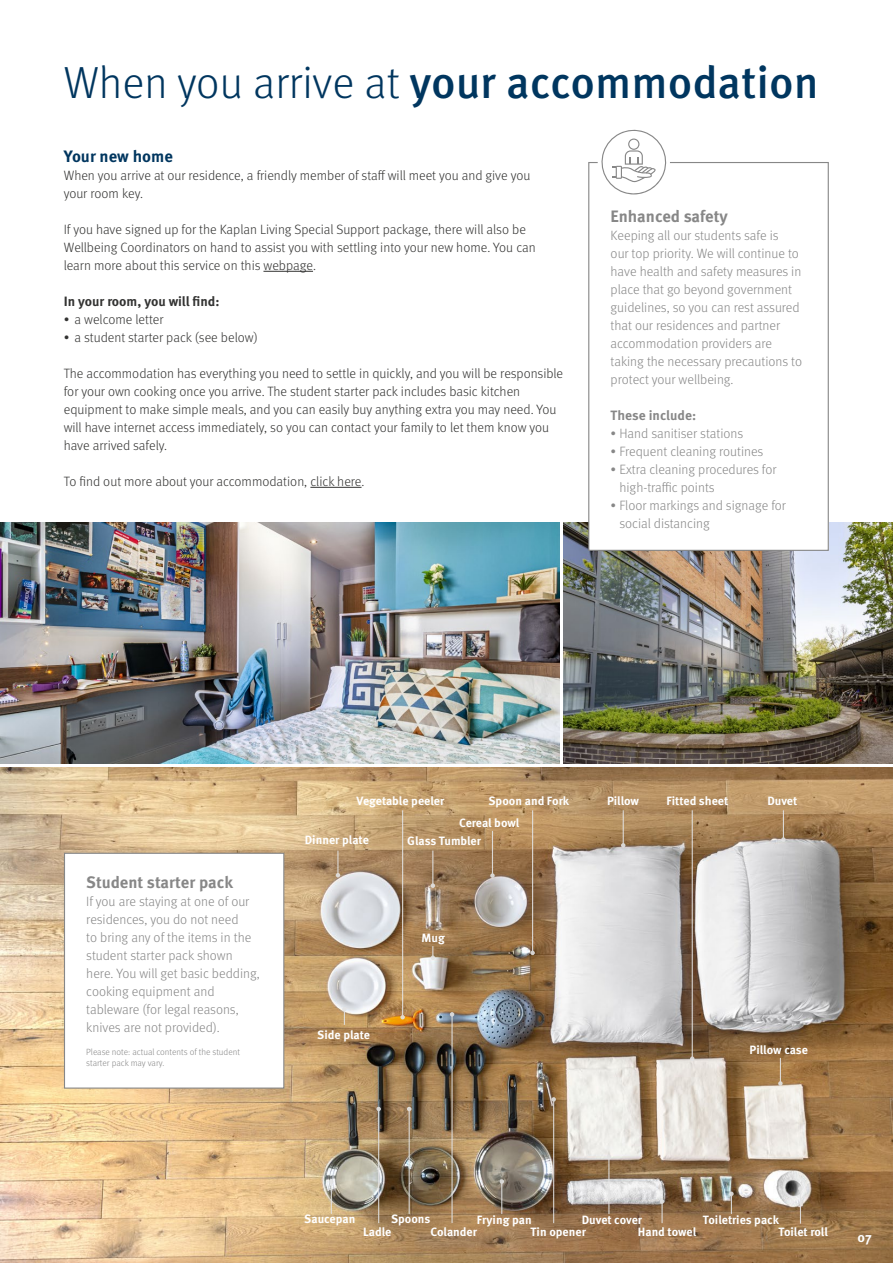
<style>
.page{position:relative;width:893px;height:1263px;background:#fff}
.page>*{position:absolute;margin:0;border:0;box-sizing:border-box;transform-origin:0 0}
.t1{font:500 45px "Meta Pro";color:#00365f}
.t2{font:700 16.5px "Meta Pro";color:#878787}
.t3{font:700 16.5px "Meta Pro";color:#00365f}
.t4{font:300 13.5px/18px "Meta Pro";color:#333332}
.t5{font:300 13.5px/18px "Meta Pro";color:#878787}
.t6{font:700 13.5px "Meta Pro";color:#333332}
.t7{font:700 13.5px "Meta Pro";color:#878787}
.t8{font:700 13.5px "Meta Pro";color:#fff}
.t9{font:700 12px/11.9px "Meta Pro";color:#fff}
.t10{font:300 9px/10.8px "Meta Pro";color:#878787}
.s1{font-weight:300}
</style>
<div class="page">
<img style="left:0;top:522px;width:559px;height:241px">
<img style="left:564px;top:522px;width:329px;height:241px">
<img style="left:0;top:767px;width:893px;height:496px">
<svg style="left:342px;top:1007px;width:5px;height:18px"></svg>
<svg style="left:729px;top:1191px;width:5px;height:23px"></svg>
<hr style="left:800px;top:1188px;width:1px;height:35px;background:#e3e3e3">
<svg style="left:798px;top:1186px;width:5px;height:5px"></svg>
<hr style="left:608px;top:1157px;width:1px;height:57px;background:#e3e3e3">
<svg style="left:607px;top:1154px;width:4px;height:5px"></svg>
<hr style="left:501px;top:1181px;width:1px;height:33px;background:#e3e3e3">
<svg style="left:499px;top:1179px;width:5px;height:5px"></svg>
<hr style="left:553px;top:1099px;width:1px;height:124px;background:#e3e3e3">
<svg style="left:551px;top:1097px;width:5px;height:5px"></svg>
<hr style="left:331px;top:1182px;width:1px;height:32px;background:#e3e3e3">
<svg style="left:329px;top:1179px;width:5px;height:5px"></svg>
<hr style="left:378px;top:1109px;width:1px;height:114px;background:#e3e3e3">
<svg style="left:376px;top:1107px;width:5px;height:4px"></svg>
<hr style="left:409px;top:1109px;width:1px;height:105px;background:#e3e3e3">
<svg style="left:407px;top:1107px;width:4px;height:4px"></svg>
<hr style="left:661px;top:1201px;width:2px;height:22px;background:#e3e3e3">
<svg style="left:660px;top:1199px;width:4px;height:5px"></svg>
<hr style="left:623px;top:810px;width:1px;height:35px;background:#e3e3e3">
<svg style="left:621px;top:843px;width:4px;height:5px"></svg>
<hr style="left:492px;top:831px;width:1px;height:44px;background:#e3e3e3">
<svg style="left:490px;top:873px;width:5px;height:5px"></svg>
<hr style="left:432px;top:850px;width:1px;height:36px;background:#e3e3e3">
<svg style="left:431px;top:883px;width:4px;height:5px"></svg>
<svg style="left:431px;top:946px;width:4px;height:14px"></svg>
<hr style="left:402px;top:810px;width:1px;height:207px;background:#e3e3e3">
<svg style="left:400px;top:1015px;width:5px;height:4px"></svg>
<svg style="left:336px;top:850px;width:4px;height:27px"></svg>
<hr style="left:532px;top:810px;width:1px;height:143px;background:#e3e3e3">
<svg style="left:530px;top:951px;width:5px;height:4px"></svg>
<hr style="left:451px;top:1014px;width:2px;height:209px;background:#e3e3e3">
<svg style="left:450px;top:1012px;width:4px;height:4px"></svg>
<svg style="left:781px;top:810px;width:5px;height:32px"></svg>
<svg style="left:778px;top:1058px;width:5px;height:28px"></svg>
<hr style="left:692px;top:810px;width:1px;height:249px;background:#e3e3e3">
<svg style="left:690px;top:1056px;width:4px;height:5px"></svg>
<hr style="left:263px;top:271px;width:50px;height:1px;background:#333332">
<hr style="left:310px;top:487px;width:52px;height:1px;background:#333332">
<div style="left:64px;top:853px;width:220px;height:235px;background:#fff"></div>
<div style="left:64px;top:853px;width:220px;height:236px;border:1px solid #878787"></div>
<div style="left:589px;top:163px;width:239px;height:387px;background:#fff"></div>
<div style="left:588px;top:162px;width:241px;height:389px;border:1px solid #878787"></div>
<svg style="left:597px;top:129px;width:73px;height:66px"></svg>
<h1 class="t1" style="left:64px;top:48px;width:756px"><span class="s1">When you arrive at</span> your accommodation</h1>
<p class="t3" style="left:64px;top:143px;width:111px">Your new home</p>
<p class="t4" style="left:64px;top:166px;width:468px">When you arrive at our residence, a friendly member of staff will meet you and give you your room key.</p>
<p class="t4" style="left:64px;top:220px;width:473px">If you have signed up for the Kaplan Living Special Support package, there will also be<br>Wellbeing Coordinators on hand to assist you with settling into your new home. You can learn more about this service on this webpage.</p>
<p class="t6" style="left:64px;top:291px;width:157px">In your room, you will find:</p>
<p class="t4" style="left:64px;top:310px;width:101px">• a welcome letter</p>
<p class="t4" style="left:64px;top:328px;width:195px">• a student starter pack (see below)</p>
<p class="t4" style="left:64px;top:364px;width:501px">The accommodation has everything you need to settle in quickly, and you will be responsible for your own cooking once you arrive. The student starter pack includes basic kitchen equipment to make simple meals, and you can easily buy anything extra you may need. You will have internet access immediately, so you can contact your family to let them know you have arrived safely.</p>
<p class="t4" style="left:64px;top:472px;width:302px">To find out more about your accommodation, click here.</p>
<p class="t2" style="left:611px;top:204px;width:119px">Enhanced safety</p>
<p class="t5" style="left:611px;top:226px;width:193px">Keeping all our students safe is<br>our top priority. We will continue to have health and safety measures in place that go beyond government guidelines, so you can rest assured that our residences and partner accommodation providers are taking the necessary precautions to protect your wellbeing.</p>
<p class="t7" style="left:611px;top:405px;width:87px">These include:</p>
<p class="t5" style="left:611px;top:424px;width:134px">• Hand sanitiser stations</p>
<p class="t5" style="left:611px;top:442px;width:154px">• Frequent cleaning routines</p>
<p class="t5" style="left:619px;top:460px;width:159px;text-indent:-9px">• Extra cleaning procedures for high-traffic points</p>
<p class="t5" style="left:619px;top:496px;width:168px;text-indent:-9px">• Floor markings and signage for social distancing</p>
<p class="t2" style="left:86px;top:869px;width:148px">Student starter pack</p>
<p class="t5" style="left:86px;top:891px;width:175px">If you are staying at one of our residences, you do not need<br>to bring any of the items in the student starter pack shown here. You will get basic bedding, cooking equipment and tableware (for legal reasons, knives are not provided).</p>
<p class="t10" style="left:86px;top:1046px;width:155px">Please note: actual contents of the student starter pack may vary.</p>
<p class="t9" style="left:488px;top:794px;width:82px">Spoon and Fork</p>
<p class="t9" style="left:357px;top:794px;width:89px">Vegetable peeler</p>
<p class="t9" style="left:305px;top:833px;width:66px">Dinner plate</p>
<p class="t9" style="left:459px;top:816px;width:62px">Cereal bowl</p>
<p class="t9" style="left:407px;top:834px;width:75px">Glass Tumbler</p>
<p class="t9" style="left:317px;top:1028px;width:54px">Side plate</p>
<p class="t9" style="left:422px;top:931px;width:25px">Mug</p>
<p class="t9" style="left:607px;top:794px;width:34px">Pillow</p>
<p class="t9" style="left:666px;top:794px;width:63px">Fitted sheet</p>
<p class="t9" style="left:767px;top:794px;width:31px">Duvet</p>
<p class="t9" style="left:749px;top:1043px;width:60px">Pillow case</p>
<p class="t9" style="left:304px;top:1212px;width:53px">Saucepan</p>
<p class="t9" style="left:391px;top:1212px;width:41px">Spoons</p>
<p class="t9" style="left:431px;top:1213px;width:103px;text-indent:46px">Frying pan<br>Colander</p>
<p class="t9" style="left:638px;top:1225px;width:60px">Hand towel</p>
<p class="t9" style="left:779px;top:1213px;width:51px;text-indent:-76px">Toiletries pack<br>Toilet roll</p>
<p class="t9" style="left:531px;top:1213px;width:113px;text-indent:51px">Duvet cover<br>Tin opener</p>
<p class="t9" style="left:363px;top:1225px;width:30px">Ladle</p>
<p class="t8" style="left:857px;top:1226px;width:16px">07</p>
</div>
